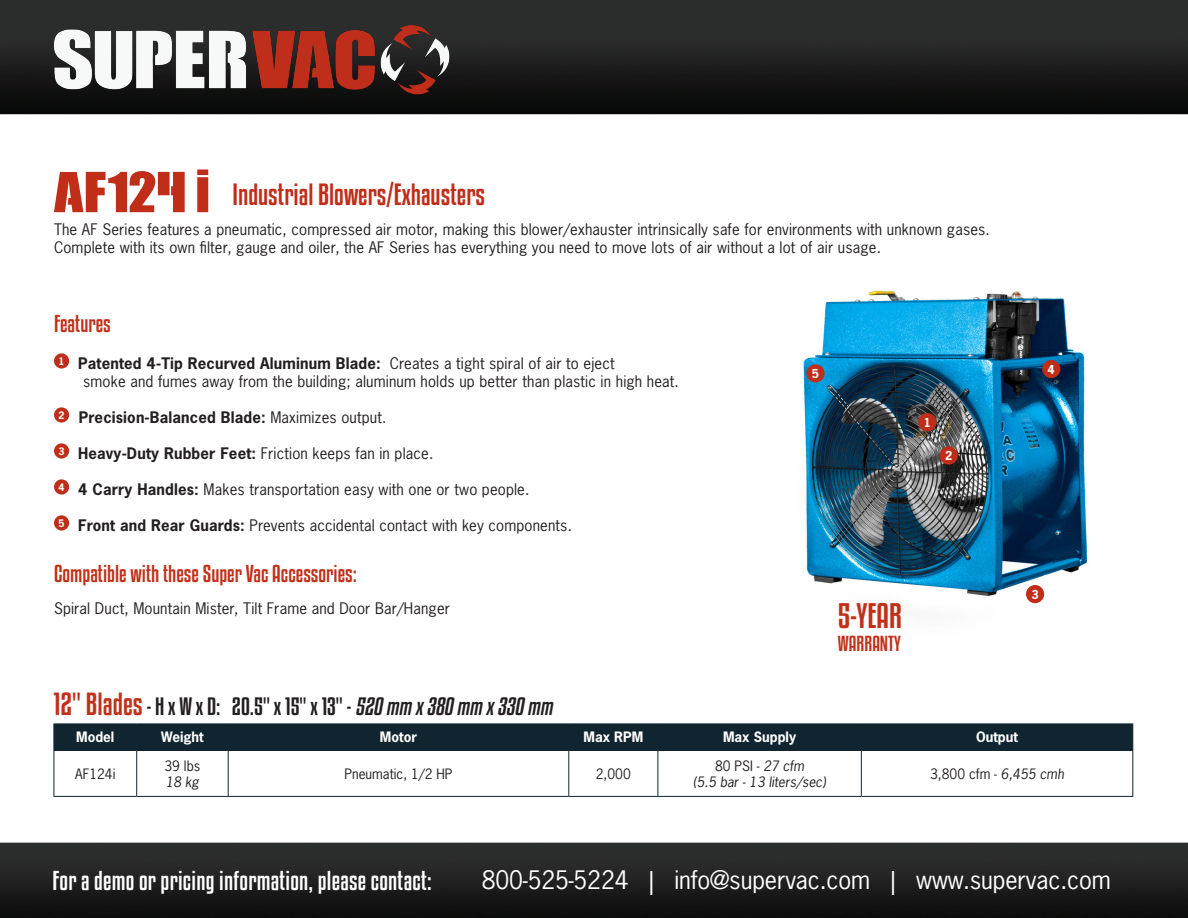
<style>
.page{position:relative;width:1188px;height:918px;background:#fff}
.page>*{position:absolute;margin:0;border:0;box-sizing:border-box;transform-origin:0 0}
.t1{font:54px "Call Of Ops Duty";color:#c02d19}
.t2{font:31.2px "Kenyan Coffee Rg";color:#c0311a}
.t3{font:27px "Kenyan Coffee Rg";color:#c02d19}
.t4{font:24px "News Gothic Std";letter-spacing:-.005em;color:#fff}
.t5{font:24px "Kenyan Coffee Rg";letter-spacing:.01em;color:#fff}
.t6{font:22.05px "Kenyan Coffee Rg";color:#231f20}
.t7{font:21.45px "Kenyan Coffee Rg";color:#c0311a}
.t8{font:19.05px "Kenyan Coffee Rg";color:#c0311a}
.t9{font:15px/18px "News Gothic Std";letter-spacing:.01em;color:#231f20}
.t10{font:700 15px "News Gothic Std";letter-spacing:.01em;color:#231f20}
.t11{font:13.5px "News Gothic Std";color:#231f20}
.t12{font:700 13.5px "News Gothic Std";color:#fff}
.t13{font:italic 13.5px "News Gothic Std";color:#231f20}
.t14{font:700 11.7px "News Gothic Std";color:#fff}
.t15{font:700 9.75px "News Gothic Std";color:#fff}
.s1{font-family:"Impact"}
.s2{font-weight:400}
.s3{font-weight:700}
.s4{font-size:28.2px;color:#c0311a}
.s5{font-style:italic}
</style>
<div class="page">
<img style="left:0;top:0;width:1187px;height:918px">
<div style="left:54px;top:353px;width:15px;height:16px;background:#c02d19;border-radius:50%"></div>
<div style="left:54px;top:407px;width:15px;height:16px;background:#c02d19;border-radius:50%"></div>
<div style="left:54px;top:443px;width:15px;height:16px;background:#c02d19;border-radius:50%"></div>
<div style="left:54px;top:479px;width:15px;height:16px;background:#c02d19;border-radius:50%"></div>
<div style="left:54px;top:515px;width:15px;height:16px;background:#c02d19;border-radius:50%"></div>
<img style="left:46px;top:10px;width:415px;height:100px">
<hr style="left:53px;top:723px;width:84px;height:1px;background:#112530">
<hr style="left:137px;top:723px;width:91px;height:1px;background:#112530">
<hr style="left:228px;top:723px;width:341px;height:1px;background:#112530">
<hr style="left:569px;top:723px;width:89px;height:1px;background:#112530">
<hr style="left:658px;top:723px;width:203px;height:1px;background:#112530">
<hr style="left:861px;top:723px;width:272px;height:1px;background:#112530">
<div style="left:53px;top:724px;width:1080px;height:26px;background:#112530"></div>
<hr style="left:53px;top:750px;width:84px;height:1px;background:#112530">
<hr style="left:137px;top:750px;width:91px;height:1px;background:#112530">
<hr style="left:228px;top:750px;width:341px;height:1px;background:#112530">
<hr style="left:569px;top:750px;width:89px;height:1px;background:#112530">
<hr style="left:658px;top:750px;width:203px;height:1px;background:#112530">
<hr style="left:861px;top:750px;width:272px;height:1px;background:#112530">
<hr style="left:53px;top:751px;width:1px;height:45px;background:#112530">
<hr style="left:136px;top:751px;width:1px;height:45px;background:#112530">
<hr style="left:228px;top:751px;width:1px;height:45px;background:#112530">
<hr style="left:568px;top:751px;width:1px;height:45px;background:#112530">
<hr style="left:657px;top:751px;width:1px;height:45px;background:#112530">
<hr style="left:861px;top:751px;width:1px;height:45px;background:#112530">
<hr style="left:1132px;top:751px;width:1px;height:45px;background:#112530">
<hr style="left:53px;top:796px;width:84px;height:1px;background:#112530">
<hr style="left:137px;top:796px;width:91px;height:1px;background:#112530">
<hr style="left:228px;top:796px;width:341px;height:1px;background:#112530">
<hr style="left:569px;top:796px;width:89px;height:1px;background:#112530">
<hr style="left:658px;top:796px;width:203px;height:1px;background:#112530">
<hr style="left:861px;top:796px;width:272px;height:1px;background:#112530">
<img style="left:739px;top:278px;width:414px;height:359px">
<div style="left:1042px;top:360px;width:18px;height:18px;background:#c02d19;border-radius:50%"></div>
<div style="left:806px;top:364px;width:19px;height:18px;background:#c02d19;border-radius:50%"></div>
<div style="left:918px;top:413px;width:19px;height:18px;background:#c02d19;border-radius:50%"></div>
<div style="left:940px;top:446px;width:18px;height:19px;background:#c02d19;border-radius:50%"></div>
<div style="left:1026px;top:585px;width:18px;height:18px;background:#c02d19;border-radius:50%"></div>
<p class="t1" style="left:54px;top:171px;width:158px">AF124 <span class="s1">i</span></p>
<p class="t3" style="left:232px;top:178px;width:254px">Industrial Blowers/Exhausters</p>
<p class="t9" style="left:54px;top:220px;width:937px">The AF Series features a pneumatic, compressed air motor, making this blower/exhauster intrinsically safe for environments with unknown gases.<br>Complete with its own filter, gauge and oiler, the AF Series has everything you need to move lots of air without a lot of air usage.</p>
<p class="t7" style="left:54px;top:310px;width:58px">Features</p>
<p class="t15" style="left:59px;top:355px;width:8px">1</p>
<p class="t10" style="left:78px;top:353px;width:538px">Patented 4-Tip Recurved Aluminum Blade: <span class="s2">Creates a tight spiral of air to eject</span></p>
<p class="t9" style="left:83px;top:372px;width:597px">smoke and fumes away from the building; aluminum holds up better than plastic in high heat.</p>
<p class="t15" style="left:59px;top:409px;width:8px">2</p>
<p class="t10" style="left:79px;top:407px;width:309px">Precision-Balanced Blade: <span class="s2">Maximizes output.</span></p>
<p class="t15" style="left:59px;top:445px;width:8px">3</p>
<p class="t9" style="left:78px;top:444px;width:357px"><span class="s3">Heavy-Duty Rubber Feet:</span> Friction keeps fan in place.</p>
<p class="t15" style="left:59px;top:481px;width:8px">4</p>
<p class="t9" style="left:78px;top:480px;width:453px"><span class="s3">4 Carry Handles:</span> Makes transportation easy with one or two people.</p>
<p class="t15" style="left:59px;top:517px;width:8px">5</p>
<p class="t9" style="left:78px;top:516px;width:495px"><span class="s3">Front and Rear Guards:</span> Prevents accidental contact with key components.</p>
<p class="t7" style="left:54px;top:561px;width:304px">Compatible with these Super Vac Accessories:</p>
<p class="t9" style="left:54px;top:600px;width:398px">Spiral Duct, Mountain Mister, Tilt Frame and Door Bar/Hanger</p>
<p class="t14" style="left:812px;top:366px;width:9px">5</p>
<p class="t14" style="left:924px;top:415px;width:9px">1</p>
<p class="t14" style="left:945px;top:448px;width:9px">2</p>
<p class="t2" style="left:838px;top:597px;width:65px">5-YEAR</p>
<p class="t8" style="left:838px;top:632px;width:65px">WARRANTY</p>
<p class="t14" style="left:1048px;top:361px;width:9px">4</p>
<p class="t14" style="left:1031px;top:586px;width:9px">3</p>
<p class="t6" style="left:53px;top:693px;width:505px"><span class="s4">12" Blades</span> - H x W x D: 20.5" x 15" x 13" - <span class="s5">520 mm x380 mm x330 mm</span></p>
<p class="t12" style="left:76px;top:728px;width:40px">Model</p>
<p class="t12" style="left:161px;top:728px;width:44px">Weight</p>
<p class="t12" style="left:380px;top:728px;width:39px">Motor</p>
<p class="t12" style="left:584px;top:728px;width:61px">Max RPM</p>
<p class="t12" style="left:723px;top:728px;width:75px">Max Supply</p>
<p class="t12" style="left:976px;top:728px;width:43px">Output</p>
<p class="t11" style="left:75px;top:765px;width:42px">AF124i</p>
<p class="t11" style="left:165px;top:757px;width:37px">39 lbs</p>
<p class="t13" style="left:166px;top:773px;width:35px">18 kg</p>
<p class="t11" style="left:715px;top:757px;width:91px">80 PSI - <span class="s5">27 cfm</span></p>
<p class="t13" style="left:693px;top:773px;width:134px">(5.5 bar - 13 liters/sec)</p>
<p class="t11" style="left:345px;top:765px;width:109px">Pneumatic, 1/2 HP</p>
<p class="t11" style="left:596px;top:765px;width:36px">2,000</p>
<p class="t11" style="left:930px;top:765px;width:135px">3,800 cfm - <span class="s5">6,455 cmh</span></p>
<p class="t5" style="left:52px;top:866px;width:381px">For a demo or pricing information, please contact:</p>
<p class="t4" style="left:482px;top:864px;width:631px">800-525-5224 | info@supervac.com | www.supervac.com</p>
</div>
